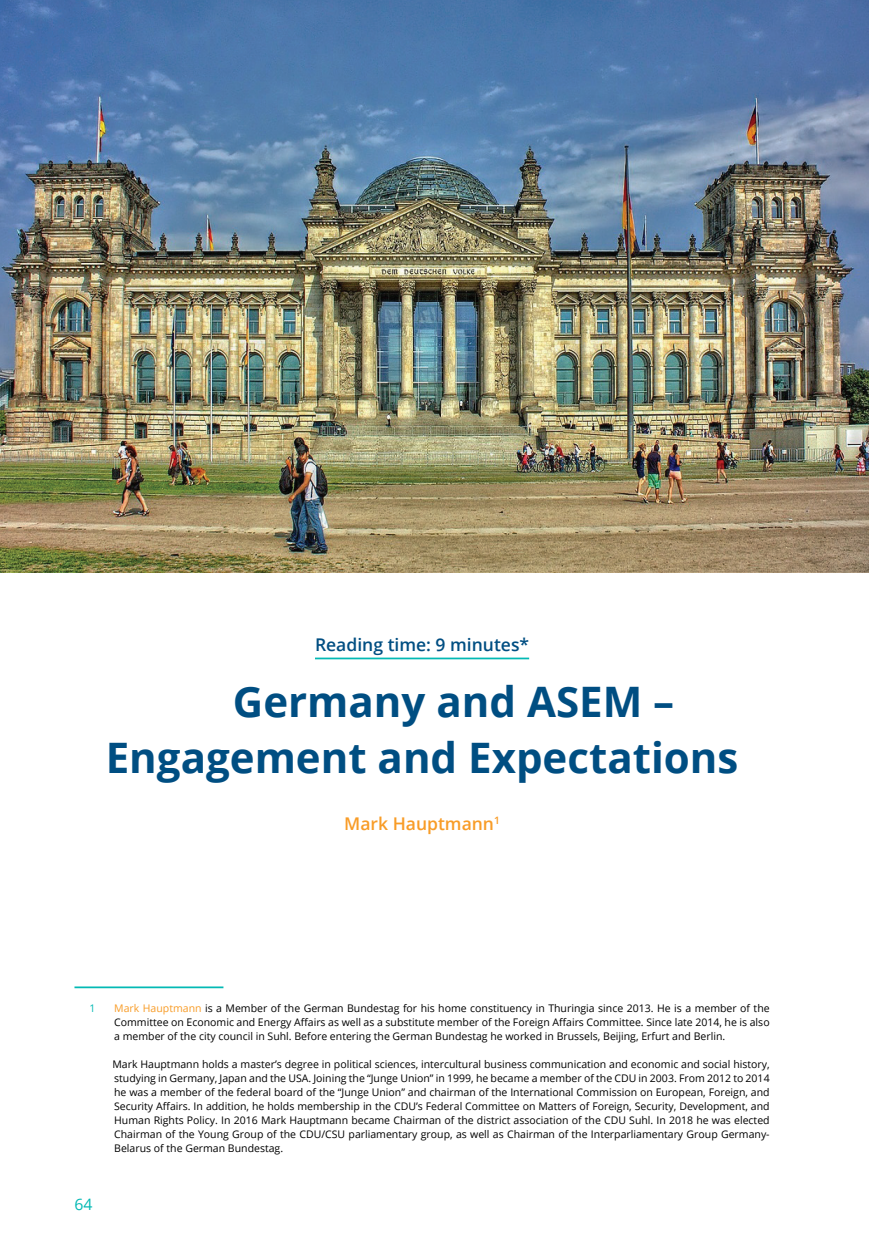
<style>
.page{position:relative;width:869px;height:1241px;background:#fff}
.page>*{position:absolute;margin:0;border:0;box-sizing:border-box;transform-origin:0 0}
._5_Tittle{font:700 42px/56px "Open Sans";color:#004e82}
._7_Tittle_1{font:600 17.5px "Open Sans";color:#004e82}
._5_Tittle-2{font:600 17.5px "Open Sans";color:#f89c27}
.t1{font:15.75px "Open Sans";color:#03b9b4}
._3_Foot_Note{font:10.5px/14px "Open Sans";color:#000;text-align:justify}
._3_Foot_Note-2{font:10.5px "Open Sans";color:#03b9b4}
.s1{color:#f89c27}
</style>
<div class="page">
<img style="left:0;top:0;width:868px;height:572px">
<hr style="left:315px;top:657px;width:214px;height:2px;background:#03b9b4">
<hr style="left:74px;top:986px;width:149px;height:2px;background:#03b9b4">
<p class="_7_Tittle_1" style="left:315px;top:633px;width:215px">Reading time: 9 minutes*</p>
<p class="_5_Tittle" style="left:106px;top:673px;width:633px;text-indent:127px">Germany and ASEM –<br>Engagement and Expectations</p>
<p class="_5_Tittle-2" style="left:344px;top:811px;width:157px">Mark Hauptmann<sup>1</sup></p>
<p class="_3_Foot_Note-2" style="left:89px;top:1000px;width:8px">1</p>
<p class="_3_Foot_Note" style="left:114px;top:1000px;width:656px"><span class="s1">Mark Hauptmann</span> is a Member of the German Bundestag for his home constituency in Thuringia since 2013. He is a member of the Committee on Economic and Energy Affairs as well as a substitute member of the Foreign Affairs Committee. Since late 2014, he is also a member of the city council in Suhl. Before entering the German Bundestag he worked in Brussels, Beijing, Erfurt and Berlin.</p>
<p class="_3_Foot_Note" style="left:112px;top:1056px;width:658px">Mark Hauptmann holds a master’s degree in political sciences, intercultural business communication and economic and social history, studying in Germany, Japan and the USA. Joining the “Junge Union” in 1999, he became a member of the CDU in 2003. From 2012 to 2014 he was a member of the federal board of the “Junge Union” and chairman of the International Commission on European, Foreign, and Security Affairs. In addition, he holds membership in the CDU’s Federal Committee on Matters of Foreign, Security, Development, and Human Rights Policy. In 2016 Mark Hauptmann became Chairman of the district association of the CDU Suhl. In 2018 he was elected Chairman of the Young Group of the CDU/CSU parliamentary group, as well as Chairman of the Interparliamentary Group Germany-Belarus of the German Bundestag.</p>
<h3 class="t1" style="left:74px;top:1192px;width:20px">64</h3>
</div>
